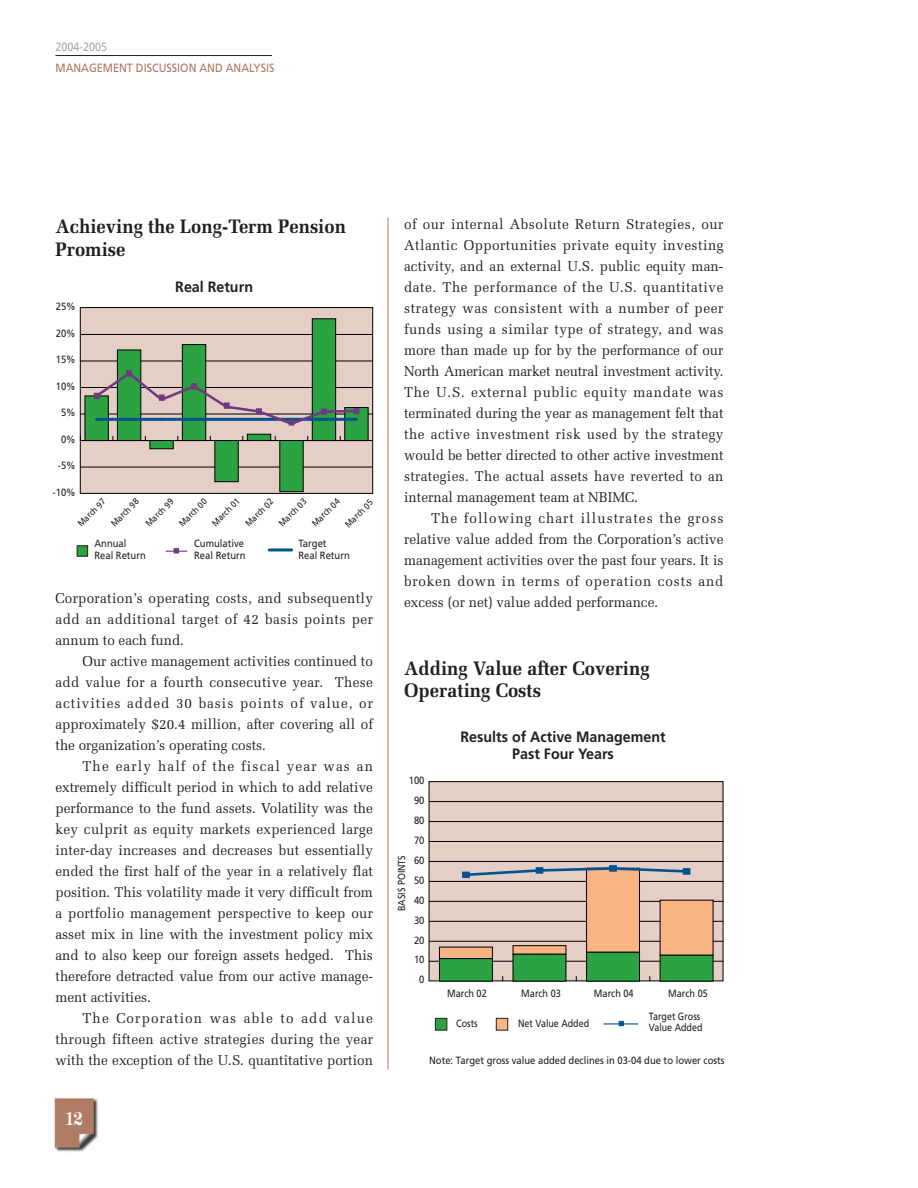
<style>
.page{position:relative;width:918px;height:1188px;background:#fff}
.page>*{position:absolute;margin:0;border:0;box-sizing:border-box;transform-origin:0 0}
.t1{font:700 19.5px/22.5px "Melior";color:#231f20;scale:.95 1}
.t2{font:600 18px "Tiffany";color:#fff;scale:.8 1}
.t3{font:700 15px/16.5px "Frutiger";color:#231f20;text-align:center;scale:.95 1}
.t4{font:14.25px/21px "Melior";color:#231f20;text-align:justify;scale:.95 1}
.t5{font:12px "Frutiger";color:#b07660;scale:.9 1}
.t6{font:12px "Frutiger";color:#a7a9ac;scale:.9 1}
.t7{font:10.5px/12px "Frutiger";color:#231f20;scale:.9 1}
.t8{font:10.5px/10.5px "Frutiger";color:#231f20;scale:.85 1}
.t9{font:10.5px "Frutiger";color:#231f20;scale:.87 1}
.t10{font:10.2px "Frutiger";color:#231f20;scale:.88 1}
.t11{font:9px "Frutiger";color:#231f20;scale:.9 1}
</style>
<div class="page">
<img style="left:53px;top:1097px;width:46px;height:55px">
<hr style="left:56px;top:55px;width:216px;height:1px;background:#231f20">
<div style="left:80px;top:307px;width:293px;height:187px;background:#e5cec5;border:1px solid #000"></div>
<hr style="left:80px;top:334px;width:293px;height:1px;background:#000">
<hr style="left:80px;top:414px;width:293px;height:1px;background:#000">
<hr style="left:80px;top:387px;width:293px;height:1px;background:#000">
<hr style="left:80px;top:361px;width:293px;height:1px;background:#000">
<hr style="left:80px;top:467px;width:293px;height:1px;background:#000">
<div style="left:345px;top:407px;width:23px;height:34px;background:#2ca343"></div>
<div style="left:312px;top:319px;width:24px;height:122px;background:#2ca343;border:1px solid #000"></div>
<div style="left:182px;top:344px;width:24px;height:97px;background:#2ca343;border:1px solid #000"></div>
<div style="left:85px;top:396px;width:24px;height:45px;background:#2ca343"></div>
<div style="left:117px;top:350px;width:24px;height:91px;background:#2ca343;border:1px solid #000"></div>
<div style="left:77px;top:546px;width:11px;height:10px;background:#2ca343;border:1px solid #231f20"></div>
<svg style="left:166px;top:548px;width:21px;height:5px"></svg>
<hr style="left:269px;top:548px;width:23px;height:3px;background:#00538e">
<hr style="left:80px;top:440px;width:293px;height:1px;background:#000">
<div style="left:150px;top:440px;width:23px;height:9px;background:#2ca343;border:1px solid #000"></div>
<div style="left:215px;top:440px;width:23px;height:42px;background:#2ca343;border:1px solid #000"></div>
<div style="left:247px;top:434px;width:24px;height:7px;background:#2ca343;border:1px solid #000"></div>
<div style="left:280px;top:440px;width:23px;height:52px;background:#2ca343;border:1px solid #000"></div>
<svg style="left:93px;top:370px;width:266px;height:57px"></svg>
<hr style="left:388px;top:217px;width:1px;height:853px;background:#b07660">
<div style="left:429px;top:781px;width:294px;height:200px;background:#e5cec5;border:1px solid #000"></div>
<hr style="left:429px;top:941px;width:294px;height:1px;background:#000">
<hr style="left:429px;top:921px;width:294px;height:1px;background:#000">
<hr style="left:429px;top:901px;width:294px;height:1px;background:#000">
<hr style="left:429px;top:881px;width:294px;height:1px;background:#000">
<div style="left:586px;top:868px;width:54px;height:84px;background:#fab482;border:1px solid #000"></div>
<div style="left:435px;top:1018px;width:12px;height:12px;background:#2ca343;border:1px solid #231f20"></div>
<hr style="left:604px;top:1023px;width:34px;height:1px;background:#00538e">
<svg style="left:619px;top:1021px;width:5px;height:5px"></svg>
<div style="left:496px;top:1018px;width:12px;height:12px;background:#fab482;border:1px solid #231f20"></div>
<hr style="left:429px;top:961px;width:294px;height:1px;background:#000">
<hr style="left:429px;top:861px;width:294px;height:1px;background:#000">
<hr style="left:429px;top:841px;width:294px;height:1px;background:#000">
<hr style="left:429px;top:821px;width:294px;height:1px;background:#000">
<hr style="left:429px;top:801px;width:294px;height:1px;background:#000">
<div style="left:439px;top:947px;width:54px;height:12px;background:#fab482"></div>
<div style="left:513px;top:945px;width:53px;height:9px;background:#fab482;border:1px solid #000"></div>
<div style="left:660px;top:900px;width:53px;height:55px;background:#fab482"></div>
<div style="left:439px;top:958px;width:54px;height:23px;background:#2ca343;border:1px solid #000"></div>
<div style="left:513px;top:954px;width:53px;height:27px;background:#2ca343;border:1px solid #000"></div>
<div style="left:586px;top:952px;width:54px;height:29px;background:#2ca343;border:1px solid #000"></div>
<div style="left:660px;top:955px;width:53px;height:26px;background:#2ca343;border:1px solid #000"></div>
<div style="left:462px;top:872px;width:7px;height:6px;background:#0b5990;border:1px solid #00538e"></div>
<svg style="left:463px;top:866px;width:227px;height:12px"></svg>
<p class="t6" style="left:56px;top:42px;width:59px">2004-2005</p>
<p class="t5" style="left:56px;top:63px;width:245px">MANAGEMENT DISCUSSION AND ANALYSIS</p>
<h1 class="t1" style="left:56px;top:217px;width:307px">Achieving the Long-Term Pension<br>Promise</h1>
<p class="t7" style="left:56px;top:301px;width:24px">25%</p>
<p class="t7" style="left:56px;top:328px;width:24px">20%</p>
<p class="t7" style="left:56px;top:354px;width:24px">15%</p>
<p class="t7" style="left:56px;top:381px;width:24px">10%</p>
<p class="t7" style="left:61px;top:407px;width:18px">5%</p>
<p class="t7" style="left:61px;top:434px;width:18px">0%</p>
<p class="t7" style="left:58px;top:460px;width:21px">-5%</p>
<p class="t7" style="left:53px;top:487px;width:27px">-10%</p>
<p class="t3" style="left:175px;top:280px;width:83px">Real Return</p>
<p class="t11" style="left:77px;top:522px;width:41px;rotate:-45deg">March 97</p>
<p class="t11" style="left:110px;top:522px;width:41px;rotate:-45deg">March 98</p>
<p class="t11" style="left:145px;top:522px;width:41px;rotate:-45deg">March 99</p>
<p class="t11" style="left:178px;top:522px;width:41px;rotate:-45deg">March 00</p>
<p class="t11" style="left:211px;top:522px;width:41px;rotate:-45deg">March 01</p>
<p class="t11" style="left:244px;top:522px;width:41px;rotate:-45deg">March 02</p>
<p class="t11" style="left:278px;top:522px;width:41px;rotate:-45deg">March 03</p>
<p class="t11" style="left:311px;top:522px;width:41px;rotate:-45deg">March 04</p>
<p class="t7" style="left:94px;top:538px;width:59px">Annual<br>Real Return</p>
<p class="t7" style="left:194px;top:538px;width:59px">Cumulative<br>Real Return</p>
<p class="t7" style="left:298px;top:538px;width:59px">Target<br>Real Return</p>
<p class="t11" style="left:344px;top:523px;width:41px;rotate:-45deg">March 05</p>
<p class="t4" style="left:55px;top:589px;width:336px">Corporation’s operating costs, and subsequently add an additional target of 42 basis points per annum to each fund.</p>
<p class="t4" style="left:55px;top:652px;width:336px;text-indent:27px">Our active management activities continued to add value for a fourth consecutive year. These activities added 30 basis points of value, or approximately $20.4 million, after covering all of the organization’s operating costs.</p>
<p class="t4" style="left:55px;top:757px;width:336px;text-indent:27px">The early half of the fiscal year was an extremely difficult period in which to add relative performance to the fund assets. Volatility was the key culprit as equity markets experienced large inter-day increases and decreases but essentially ended the first half of the year in a relatively flat position. This volatility made it very difficult from a portfolio management perspective to keep our asset mix in line with the investment policy mix and to also keep our foreign assets hedged. This therefore detracted value from our active manage&shy;ment activities.</p>
<p class="t4" style="left:55px;top:1009px;width:336px;text-indent:27px">The Corporation was able to add value through fifteen active strategies during the year with the exception of the U.S. quantitative portion</p>
<p class="t2" style="left:65px;top:1112px;width:23px">12</p>
<p class="t4" style="left:404px;top:215px;width:338px">of our internal Absolute Return Strategies, our Atlantic Opportunities private equity investing activity, and an external U.S. public equity man&shy;date. The performance of the U.S. quantitative strategy was consistent with a number of peer funds using a similar type of strategy, and was more than made up for by the performance of our North American market neutral investment activity.<br>The U.S. external public equity mandate was terminated during the year as management felt that the active investment risk used by the strategy would be better directed to other active investment strategies. The actual assets have reverted to an internal management team at NBIMC.</p>
<p class="t4" style="left:404px;top:509px;width:338px;text-indent:27px">The following chart illustrates the gross relative value added from the Corporation’s active management activities over the past four years. It is broken down in terms of operation costs and excess (or net) value added performance.</p>
<h1 class="t1" style="left:404px;top:659px;width:260px">Adding Value after Covering<br>Operating Costs</h1>
<p class="t7" style="left:409px;top:775px;width:19px">100</p>
<p class="t7" style="left:414px;top:795px;width:13px">90</p>
<p class="t7" style="left:414px;top:815px;width:13px">80</p>
<p class="t10" style="left:398px;top:911px;width:65px;rotate:-90deg">BASIS POINTS</p>
<p class="t7" style="left:414px;top:835px;width:13px">70</p>
<p class="t7" style="left:414px;top:855px;width:13px">60</p>
<p class="t7" style="left:414px;top:875px;width:13px">50</p>
<p class="t7" style="left:414px;top:895px;width:13px">40</p>
<p class="t7" style="left:414px;top:915px;width:13px">30</p>
<p class="t7" style="left:414px;top:935px;width:13px">20</p>
<p class="t7" style="left:414px;top:955px;width:13px">10</p>
<p class="t7" style="left:419px;top:975px;width:7px">0</p>
<p class="t3" style="left:461px;top:730px;width:217px">Results of Active Management<br>Past Four Years</p>
<p class="t9" style="left:447px;top:989px;width:47px">March 02</p>
<p class="t9" style="left:521px;top:989px;width:47px">March 03</p>
<p class="t9" style="left:594px;top:989px;width:47px">March 04</p>
<p class="t9" style="left:668px;top:989px;width:47px">March 05</p>
<p class="t8" style="left:456px;top:1019px;width:27px">Costs</p>
<p class="t8" style="left:518px;top:1019px;width:85px">Net Value Added</p>
<p class="t8" style="left:649px;top:1012px;width:65px">Target Gross<br>Value Added</p>
<p class="t7" style="left:429px;top:1055px;width:330px">Note: Target gross value added declines in 03-04 due to lower costs</p>
</div>
